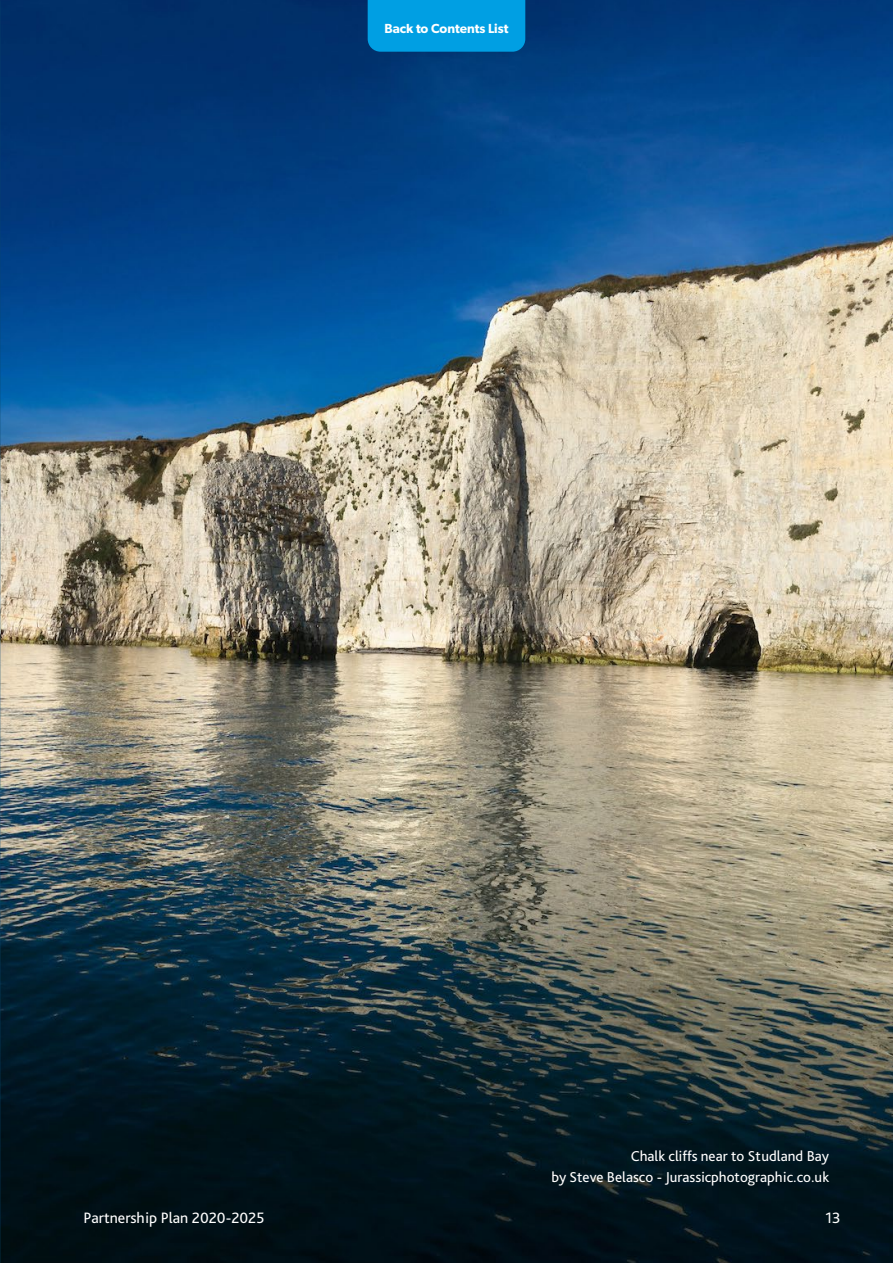
<style>
.page{position:relative;width:893px;height:1263px;background:#fff}
.page>*{position:absolute;margin:0;border:0;box-sizing:border-box;transform-origin:0 0}
.t1{font:15.75px "Bliss Pro";color:#fff}
.t2{font:15px/21px "Bliss Pro";color:#fff;text-align:right}
.t3{font:600 13.2px "Gibson";color:#fff}
</style>
<div class="page">
<img style="left:0;top:0;width:893px;height:1263px">
<div style="left:368px;top:0;width:157px;height:52px;background:#009fe3"></div>
<p class="t3" style="left:384px;top:21px;width:125px">Back to Contents List</p>
<p class="t2" style="left:552px;top:1145px;width:279px">Chalk cliffs near to Studland Bay<br>by Steve Belasco - Jurassicphotographic.co.uk</p>
<p class="t1" style="left:84px;top:1208px;width:182px">Partnership Plan 2020-2025</p>
<p class="t1" style="left:825px;top:1208px;width:17px">13</p>
</div>
